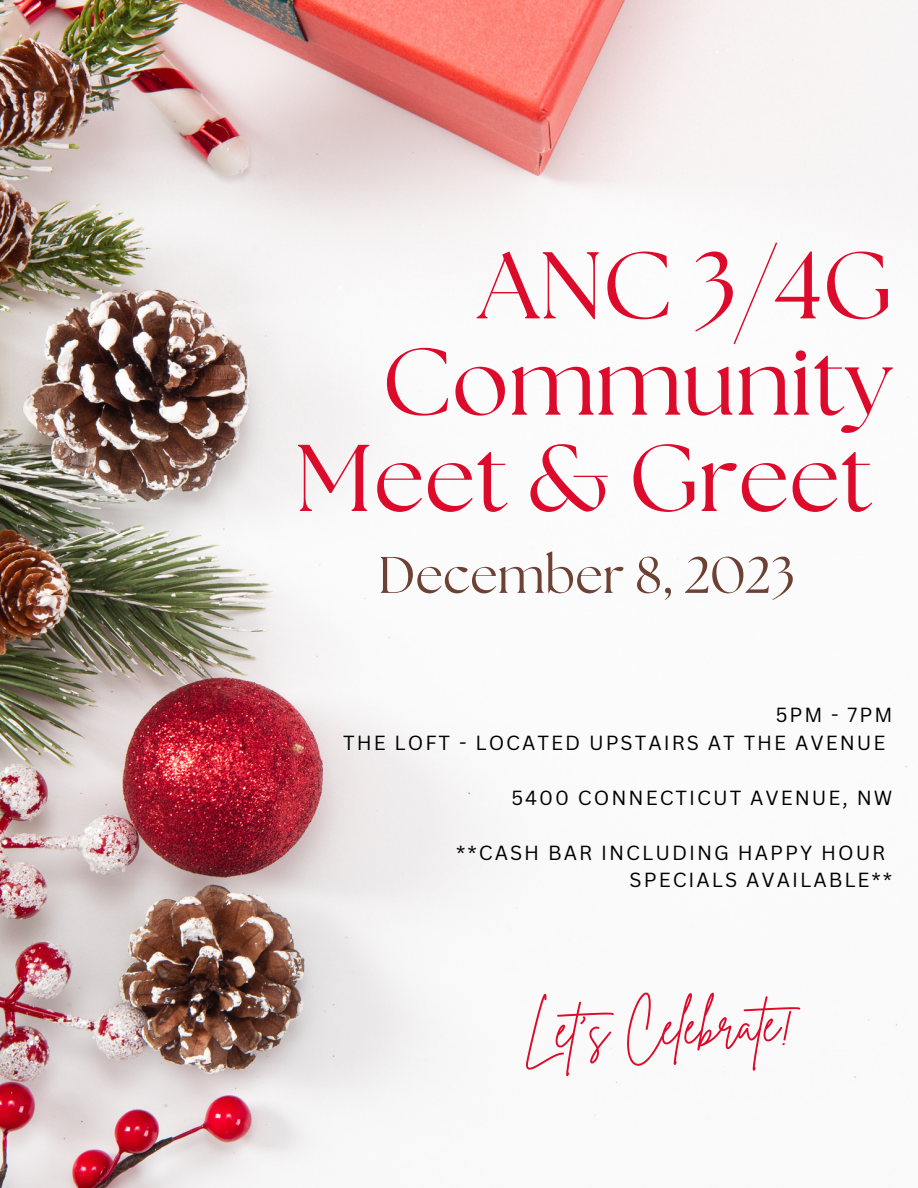
<style>
.page{position:relative;width:918px;height:1188px;background:#fff}
.page>*{position:absolute;margin:0;border:0;box-sizing:border-box;transform-origin:0 0}
.t1{font:94.5px/96.3px "The Seasons";color:#dd0b2b;text-align:right}
.t2{font:51.3px "The Seasons";color:#6d4134}
.t3{font:50.4px "Brittany Signature";color:#dd0b2b}
.t4{font:19.95px "Canva Sans";letter-spacing:.1em;color:#000}
</style>
<div class="page">
<img style="left:0;top:0;width:918px;height:1188px">
<p class="t1" style="left:295px;top:243px;width:599px">ANC 3/4G<br>Community<br>Meet &amp; Greet</p>
<p class="t2" style="left:378px;top:552px;width:418px">December 8, 2023</p>
<p class="t4" style="left:776px;top:701px;width:118px">5PM - 7PM</p>
<p class="t4" style="left:343px;top:728px;width:544px">THE LOFT - LOCATED UPSTAIRS AT THE AVENUE</p>
<p class="t4" style="left:511px;top:783px;width:382px">5400 CONNECTICUT AVENUE, NW</p>
<p class="t4" style="left:456px;top:838px;width:431px">**CASH BAR INCLUDING HAPPY HOUR</p>
<p class="t4" style="left:630px;top:866px;width:264px">SPECIALS AVAILABLE**</p>
<p class="t3" style="left:521px;top:999px;width:273px;rotate:-2deg">Let’s Celebrate!</p>
</div>
